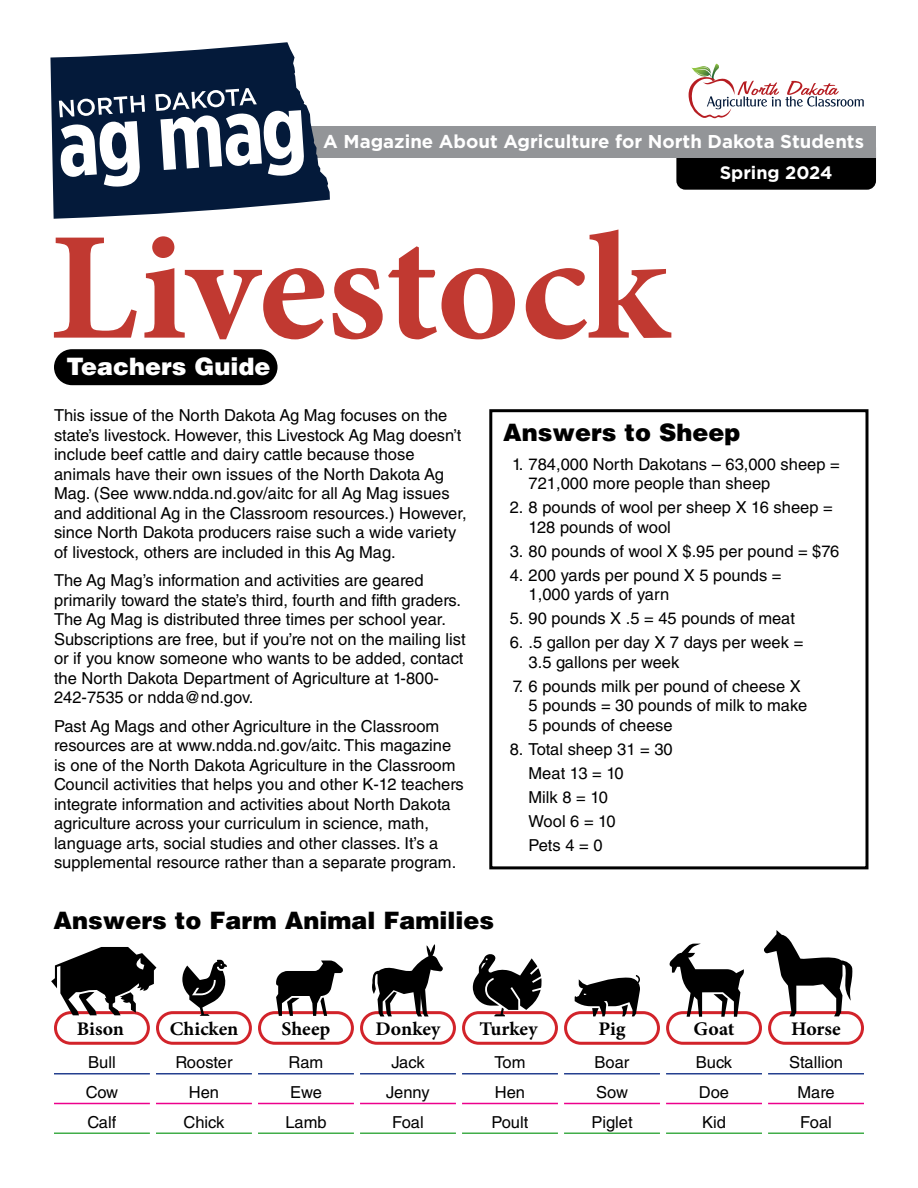
<style>
.page{position:relative;width:918px;height:1188px;background:#fff}
.page>*{position:absolute;margin:0;border:0;box-sizing:border-box;transform-origin:0 0}
.body{font:700 215.4px "Adobe Arabic";color:#c13931}
.body-2{font:700 27px "Adobe Arabic";color:#000}
.Black_headings{font:900 24px "Helvetica LT Std";color:#000}
.Black_headings-2{font:900 24px "Helvetica LT Std";color:#fff}
.body-3{font:700 18.6px "Gotham";color:#fff}
.Aurora_Bold_Condensed{font:700 18px "Gotham";color:#fff}
.body-4{font:16.5px/19.5px "Helvetica LT Std";color:#000}
.numbered_list___10{font:16.5px/19.5px "Helvetica LT Std";color:#000}
</style>
<div class="page">
<svg style="left:689px;top:64px;width:175px;height:54px"></svg>
<div style="left:676px;top:139px;width:200px;height:51px;background:#000;border-radius:9px"></div>
<div style="left:70px;top:126px;width:806px;height:31px;background:#939598"></div>
<svg style="left:50px;top:42px;width:280px;height:177px;fill:#041a3a"></svg>
<svg style="left:59px;top:88px;width:245px;height:99px"></svg>
<div style="left:54px;top:349px;width:224px;height:36px;background:#000;border-radius:18px"></div>
<div style="left:54px;top:1011px;width:96px;height:34px;border:3px solid #d2232a;border-radius:15px"></div>
<div style="left:156px;top:1011px;width:96px;height:34px;border:3px solid #d2232a;border-radius:15px"></div>
<svg style="left:51px;top:947px;width:105px;height:68px"></svg>
<div style="left:360px;top:1011px;width:96px;height:34px;border:3px solid #d2232a;border-radius:15px"></div>
<svg style="left:182px;top:960px;width:45px;height:56px"></svg>
<svg style="left:372px;top:944px;width:71px;height:72px"></svg>
<div style="left:768px;top:1011px;width:96px;height:34px;border:3px solid #d2232a;border-radius:15px"></div>
<svg style="left:764px;top:930px;width:89px;height:86px"></svg>
<div style="left:666px;top:1011px;width:96px;height:34px;border:3px solid #d2232a;border-radius:15px"></div>
<svg style="left:670px;top:944px;width:74px;height:73px"></svg>
<div style="left:564px;top:1011px;width:96px;height:34px;border:3px solid #d2232a;border-radius:15px"></div>
<div style="left:462px;top:1011px;width:96px;height:34px;border:3px solid #d2232a;border-radius:15px"></div>
<svg style="left:575px;top:975px;width:65px;height:41px"></svg>
<svg style="left:473px;top:954px;width:69px;height:62px"></svg>
<div style="left:258px;top:1011px;width:96px;height:34px;border:3px solid #d2232a;border-radius:15px"></div>
<svg style="left:276px;top:961px;width:67px;height:55px"></svg>
<hr style="left:54px;top:1073px;width:96px;height:2px;background:#25408f">
<hr style="left:156px;top:1073px;width:96px;height:2px;background:#25408f">
<hr style="left:258px;top:1073px;width:96px;height:2px;background:#25408f">
<hr style="left:360px;top:1073px;width:96px;height:2px;background:#25408f">
<hr style="left:462px;top:1073px;width:96px;height:2px;background:#25408f">
<hr style="left:564px;top:1073px;width:96px;height:2px;background:#25408f">
<hr style="left:666px;top:1073px;width:96px;height:2px;background:#25408f">
<hr style="left:768px;top:1073px;width:96px;height:2px;background:#25408f">
<hr style="left:54px;top:1103px;width:96px;height:1px;background:#ec008c">
<hr style="left:156px;top:1103px;width:96px;height:1px;background:#ec008c">
<hr style="left:258px;top:1103px;width:96px;height:1px;background:#ec008c">
<hr style="left:360px;top:1103px;width:96px;height:1px;background:#ec008c">
<hr style="left:462px;top:1103px;width:96px;height:1px;background:#ec008c">
<hr style="left:564px;top:1103px;width:96px;height:1px;background:#ec008c">
<hr style="left:666px;top:1103px;width:96px;height:1px;background:#ec008c">
<hr style="left:768px;top:1103px;width:96px;height:1px;background:#ec008c">
<hr style="left:54px;top:1132px;width:96px;height:2px;background:#41ad49">
<hr style="left:156px;top:1132px;width:96px;height:2px;background:#41ad49">
<hr style="left:258px;top:1132px;width:96px;height:2px;background:#41ad49">
<hr style="left:360px;top:1132px;width:96px;height:2px;background:#41ad49">
<hr style="left:462px;top:1132px;width:96px;height:2px;background:#41ad49">
<hr style="left:564px;top:1132px;width:96px;height:2px;background:#41ad49">
<hr style="left:666px;top:1132px;width:96px;height:2px;background:#41ad49">
<hr style="left:768px;top:1132px;width:96px;height:2px;background:#41ad49">
<div style="left:489px;top:409px;width:379px;height:460px;border:3px solid #000"></div>
<p class="body-3" style="left:323px;top:129px;width:542px">A Magazine About Agriculture for North Dakota Students</p>
<p class="Aurora_Bold_Condensed" style="left:720px;top:161px;width:114px">Spring 2024</p>
<p class="body" style="left:50px;top:137px;width:619px">Livestock</p>
<p class="Black_headings-2" style="left:67px;top:351px;width:206px">Teachers Guide</p>
<p class="body-4" style="left:54px;top:405px;width:414px">This issue of the North Dakota Ag Mag focuses on the state’s livestock. However, this Livestock Ag Mag doesn’t include beef cattle and dairy cattle because those animals have their own issues of the North Dakota Ag Mag. (See www.ndda.nd.gov/aitc for all Ag Mag issues and additional Ag in the Classroom resources.) However, since North Dakota producers raise such a wide variety of livestock, others are included in this Ag Mag.</p>
<p class="body-4" style="left:54px;top:570px;width:413px">The Ag Mag’s information and activities are geared primarily toward the state’s third, fourth and fifth graders.<br>The Ag Mag is distributed three times per school year.<br>Subscriptions are free, but if you’re not on the mailing list or if you know someone who wants to be added, contact the North Dakota Department of Agriculture at 1-800- 242-7535 or ndda@nd.gov.</p>
<p class="body-4" style="left:54px;top:716px;width:411px">Past Ag Mags and other Agriculture in the Classroom resources are at www.ndda.nd.gov/aitc. This magazine is one of the North Dakota Agriculture in the Classroom Council activities that helps you and other K-12 teachers integrate information and activities about North Dakota agriculture across your curriculum in science, math, language arts, social studies and other classes. It’s a supplemental resource rather than a separate program.</p>
<p class="Black_headings" style="left:503px;top:417px;width:239px">Answers to Sheep</p>
<p class="numbered_list___10" style="left:529px;top:454px;width:313px;text-indent:-16px">1. 784,000 North Dakotans – 63,000 sheep =<br>721,000 more people than sheep</p>
<p class="numbered_list___10" style="left:529px;top:498px;width:306px;text-indent:-19px">2. 8 pounds of wool per sheep X 16 sheep =<br>128 pounds of wool</p>
<p class="numbered_list___10" style="left:510px;top:541px;width:331px">3. 80 pounds of wool X $.95 per pound = $76</p>
<p class="numbered_list___10" style="left:529px;top:565px;width:254px;text-indent:-19px">4. 200 yards per pound X 5 pounds =<br>1,000 yards of yarn</p>
<p class="numbered_list___10" style="left:510px;top:609px;width:287px">5. 90 pounds X .5 = 45 pounds of meat</p>
<p class="numbered_list___10" style="left:529px;top:633px;width:276px;text-indent:-19px">6. .5 gallon per day X 7 days per week =<br>3.5 gallons per week</p>
<p class="numbered_list___10" style="left:529px;top:676px;width:280px;text-indent:-16px">7. 6 pounds milk per pound of cheese X<br>5 pounds = 30 pounds of milk to make<br>5 pounds of cheese</p>
<p class="numbered_list___10" style="left:510px;top:739px;width:164px">8. Total sheep 31 = 30</p>
<p class="numbered_list___10" style="left:529px;top:763px;width:97px">Meat 13 = 10</p>
<p class="numbered_list___10" style="left:529px;top:787px;width:81px">Milk 8 = 10</p>
<p class="numbered_list___10" style="left:529px;top:811px;width:89px">Wool 6 = 10</p>
<p class="numbered_list___10" style="left:529px;top:835px;width:75px">Pets 4 = 0</p>
<p class="Black_headings" style="left:54px;top:905px;width:442px">Answers to Farm Animal Families</p>
<p class="body-2" style="left:77px;top:1010px;width:49px">Bison</p>
<p class="body-2" style="left:170px;top:1010px;width:70px">Chicken</p>
<p class="body-2" style="left:282px;top:1010px;width:50px">Sheep</p>
<p class="body-2" style="left:376px;top:1010px;width:66px">Donkey</p>
<p class="body-2" style="left:480px;top:1010px;width:59px">Turkey</p>
<p class="body-2" style="left:598px;top:1010px;width:29px">Pig</p>
<p class="body-2" style="left:693px;top:1010px;width:43px">Goat</p>
<p class="body-2" style="left:791px;top:1010px;width:51px">Horse</p>
<p class="body-4" style="left:88px;top:1053px;width:29px">Bull</p>
<p class="body-4" style="left:86px;top:1083px;width:34px">Cow</p>
<p class="body-4" style="left:87px;top:1113px;width:30px">Calf</p>
<p class="body-4" style="left:789px;top:1053px;width:55px">Stallion</p>
<p class="body-4" style="left:797px;top:1083px;width:39px">Mare</p>
<p class="body-4" style="left:800px;top:1113px;width:33px">Foal</p>
<p class="body-4" style="left:175px;top:1053px;width:59px">Rooster</p>
<p class="body-4" style="left:189px;top:1083px;width:32px">Hen</p>
<p class="body-4" style="left:184px;top:1113px;width:42px">Chick</p>
<p class="body-4" style="left:289px;top:1053px;width:36px">Ram</p>
<p class="body-4" style="left:290px;top:1083px;width:33px">Ewe</p>
<p class="body-4" style="left:285px;top:1113px;width:43px">Lamb</p>
<p class="body-4" style="left:391px;top:1053px;width:35px">Jack</p>
<p class="body-4" style="left:386px;top:1083px;width:45px">Jenny</p>
<p class="body-4" style="left:392px;top:1113px;width:33px">Foal</p>
<p class="body-4" style="left:494px;top:1053px;width:33px">Tom</p>
<p class="body-4" style="left:495px;top:1083px;width:32px">Hen</p>
<p class="body-4" style="left:492px;top:1113px;width:38px">Poult</p>
<p class="body-4" style="left:595px;top:1053px;width:36px">Boar</p>
<p class="body-4" style="left:596px;top:1083px;width:33px">Sow</p>
<p class="body-4" style="left:591px;top:1113px;width:43px">Piglet</p>
<p class="body-4" style="left:696px;top:1053px;width:38px">Buck</p>
<p class="body-4" style="left:699px;top:1083px;width:32px">Doe</p>
<p class="body-4" style="left:702px;top:1113px;width:25px">Kid</p>
</div>
